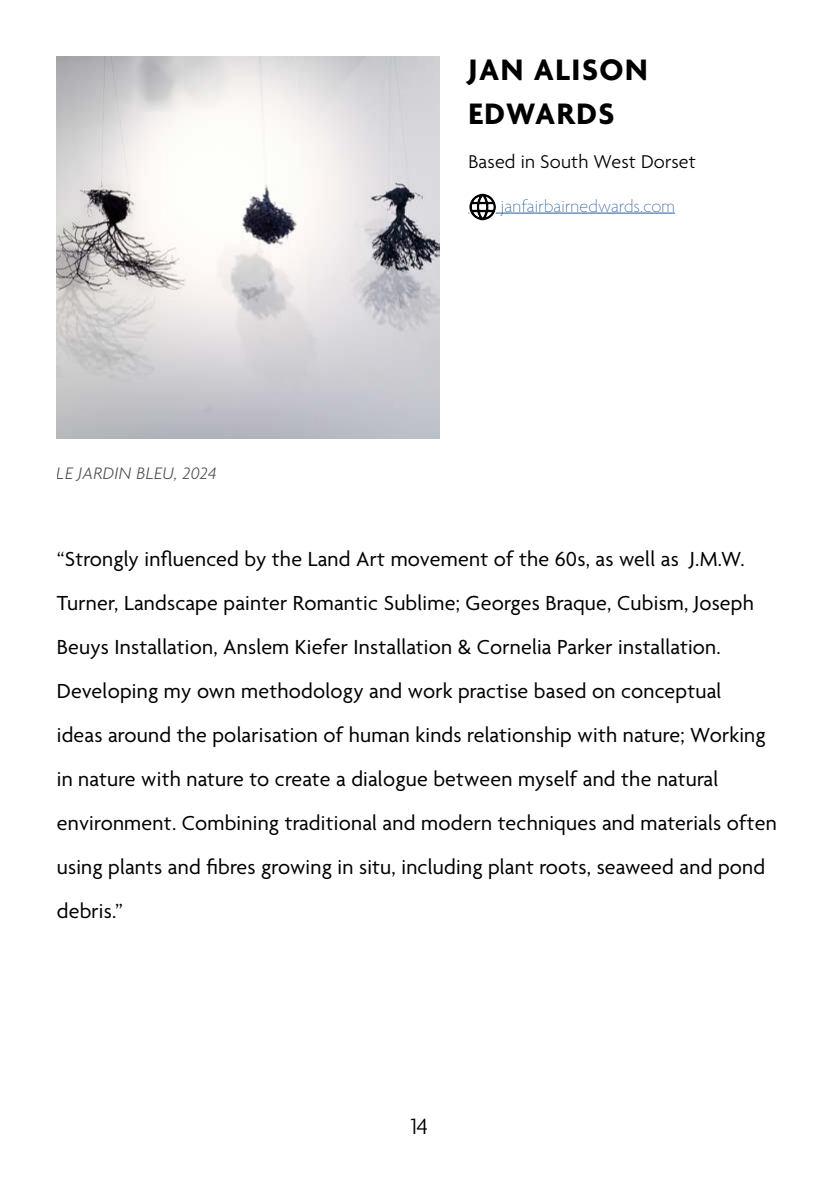
<style>
.page{position:relative;width:840px;height:1191px;background:#fff}
.page>*{position:absolute;margin:0;border:0;box-sizing:border-box;transform-origin:0 0}
.t1{font:700 32px/44px "Agenda";letter-spacing:.05em;color:#000}
.t2{font:300 24px "Agenda";color:#000}
.t3{font:22px/44px "Agenda";letter-spacing:.01em;color:#000}
.t4{font:300 20px "Agenda";letter-spacing:.01em;color:#000}
.t5{font:100 18px "Agenda";letter-spacing:.01em;color:#275b9b}
.t6{font:italic 300 18px "Agenda";letter-spacing:.02em;color:#000}
</style>
<div class="page">
<img style="left:57px;top:57px;width:382px;height:381px">
<hr style="left:468px;top:213px;width:206px;height:1px;background:#275b9b">
<svg style="left:469px;top:194px;width:26px;height:26px"></svg>
<p class="t6" style="left:57px;top:462px;width:161px">LE JARDIN BLEU, 2024</p>
<h1 class="t1" style="left:468px;top:49px;width:181px">JAN ALISON<br>EDWARDS</h1>
<p class="t4" style="left:468px;top:150px;width:229px">Based in South West Dorset</p>
<p class="t5" style="left:500px;top:196px;width:175px">janfairbairnedwards.com</p>
<p class="t3" style="left:57px;top:538px;width:721px">“Strongly influenced by the Land Art movement of the 60s, as well as J.M.W.<br>Turner, Landscape painter Romantic Sublime; Georges Braque, Cubism, Joseph Beuys Installation, Anslem Kiefer Installation &amp; Cornelia Parker installation.<br>Developing my own methodology and work practise based on conceptual<br>ideas around the polarisation of human kinds relationship with nature; Working in nature with nature to create a dialogue between myself and the natural environment. Combining traditional and modern techniques and materials often using plants and fibres growing in situ, including plant roots, seaweed and pond debris.”</p>
<p class="t2" style="left:410px;top:1113px;width:19px">14</p>
</div>
